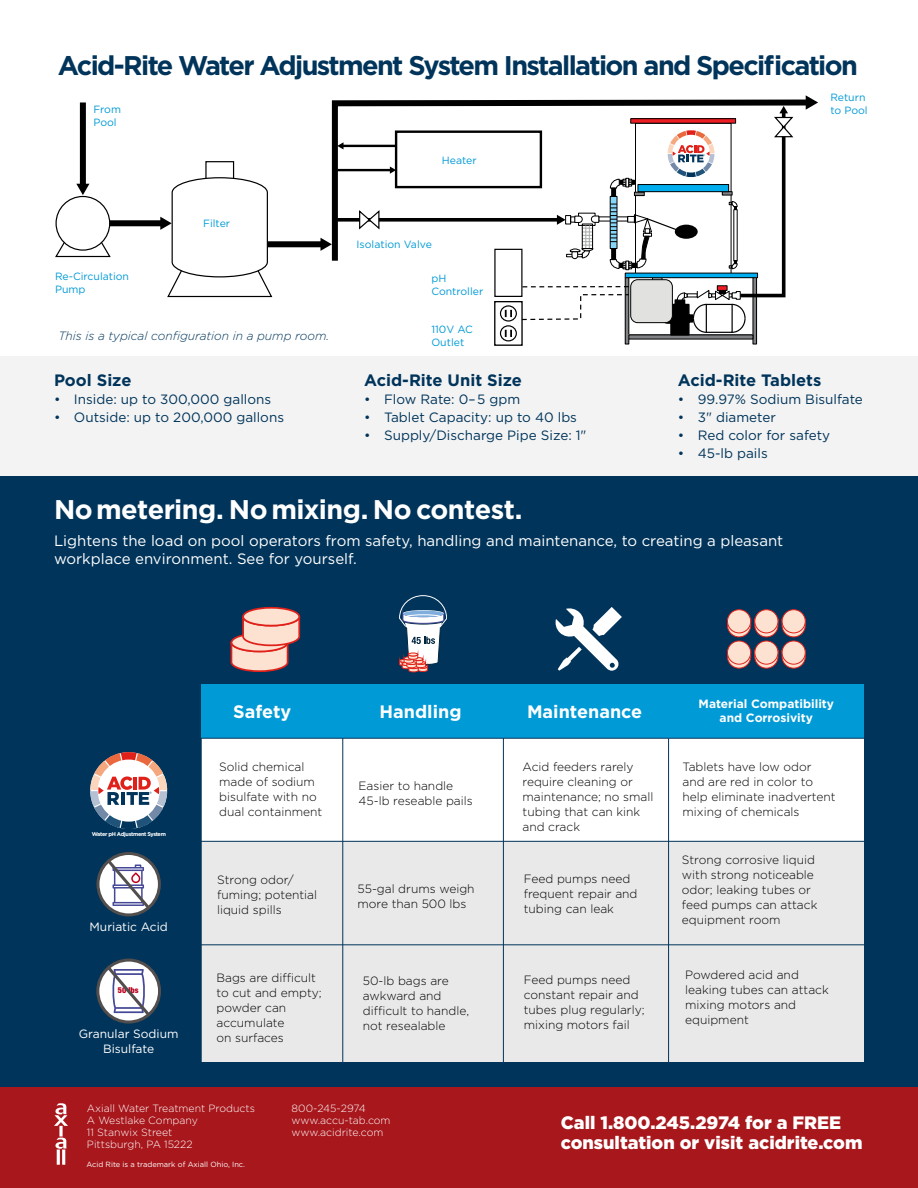
<style>
.page{position:relative;width:918px;height:1188px;background:#fff}
.page>*{position:absolute;margin:0;border:0;box-sizing:border-box;transform-origin:0 0}
.t1{font:700 27px "Gotham";letter-spacing:-.06em;color:#00345a}
.t2{font:700 27px "Gotham";letter-spacing:-.02em;color:#fff}
.t3{font:900 18px/19.5px "Gotham";color:#fff}
.t4{font:700 18px "Gotham";color:#fff}
.t5{font:700 16.5px "Gotham";color:#00345a}
.t6{font:15px/18px "Gotham";color:#fff}
.t7{font:13.5px "Gotham";color:#00345a}
.t8{font:300 12px/15px "Gotham";color:#000}
.t9{font:italic 300 12px "Gotham";color:#00345a}
.t10{font:700 12px/14.4px "Gotham";color:#fff;text-align:center}
.t11{font:12px/14.4px "Gotham";color:#fff;text-align:center}
.t12{font:300 10.5px "Gotham";color:#fff}
.t13{font:10.5px/12.6px "Gotham";color:#009ad6}
.t14{font:900 condensed 8.1px "Helvetica Neue";color:#bb001d}
.t15{font:7.5px "Gotham";color:#fff}
.t16{font:6px "Gotham";color:#00345a}
.t17{font:700 5.55px "Gotham";letter-spacing:-.06em;color:#fff}
.t18{font:3.75px "Gotham";color:#00345a}
</style>
<div class="page">
<div style="left:0;top:476px;width:918px;height:712px;background:#00345a"></div>
<div style="left:625px;top:277px;width:4px;height:67px;border:1px solid #000"></div>
<div style="left:753px;top:277px;width:4px;height:67px;border:1px solid #000"></div>
<svg style="left:629px;top:335px;width:124px;height:4px"></svg>
<svg style="left:55px;top:239px;width:56px;height:19px"></svg>
<div style="left:56px;top:196px;width:54px;height:54px;background:#fff;border-radius:50%"></div>
<div style="left:56px;top:196px;width:54px;height:55px;border:1px solid #000;border-radius:50%"></div>
<div style="left:110px;top:220px;width:52px;height:6px;background:#000"></div>
<div style="left:267px;top:241px;width:55px;height:6px;background:#000"></div>
<svg style="left:321px;top:238px;width:8px;height:13px"></svg>
<div style="left:205px;top:161px;width:29px;height:20px;border:1px solid #000"></div>
<svg style="left:160px;top:177px;width:113px;height:121px"></svg>
<svg style="left:329px;top:97px;width:477px;height:164px"></svg>
<svg style="left:806px;top:95px;width:12px;height:15px"></svg>
<svg style="left:358px;top:209px;width:22px;height:22px"></svg>
<div style="left:80px;top:103px;width:6px;height:83px;background:#000"></div>
<svg style="left:76px;top:184px;width:13px;height:11px"></svg>
<div style="left:494px;top:249px;width:28px;height:48px;border:1px solid #010101"></div>
<div style="left:494px;top:301px;width:29px;height:45px;border:1px solid #010101"></div>
<div style="left:500px;top:305px;width:17px;height:17px;border:1px solid #010101;border-radius:50%"></div>
<svg style="left:505px;top:310px;width:7px;height:7px"></svg>
<div style="left:500px;top:325px;width:17px;height:16px;border:1px solid #010101;border-radius:50%"></div>
<svg style="left:505px;top:330px;width:7px;height:7px"></svg>
<div style="left:0;top:356px;width:918px;height:120px;background:#f3f3f3"></div>
<svg style="left:521px;top:106px;width:274px;height:230px"></svg>
<div style="left:201px;top:684px;width:663px;height:54px;background:#009ad6"></div>
<div style="left:201px;top:738px;width:663px;height:103px;background:#fff"></div>
<div style="left:201px;top:841px;width:663px;height:221px;background:#e9e9e9"></div>
<div style="left:727px;top:610px;width:24px;height:23px;background:#fde2d1;border-radius:50%"></div>
<div style="left:727px;top:609px;width:24px;height:24px;border:1px solid #e0211a;border-radius:50%"></div>
<div style="left:755px;top:610px;width:23px;height:23px;background:#fde2d1;border-radius:50%"></div>
<div style="left:754px;top:609px;width:24px;height:24px;border:1px solid #e0211a;border-radius:50%"></div>
<svg style="left:727px;top:618px;width:79px;height:20px"></svg>
<div style="left:782px;top:610px;width:23px;height:23px;background:#fde2d1;border-radius:50%"></div>
<div style="left:782px;top:609px;width:24px;height:24px;border:1px solid #e0211a;border-radius:50%"></div>
<div style="left:727px;top:641px;width:24px;height:23px;background:#fde2d1;border-radius:50%"></div>
<div style="left:727px;top:641px;width:24px;height:24px;border:1px solid #e0211a;border-radius:50%"></div>
<div style="left:755px;top:641px;width:23px;height:23px;background:#fde2d1;border-radius:50%"></div>
<div style="left:754px;top:641px;width:24px;height:24px;border:1px solid #e0211a;border-radius:50%"></div>
<svg style="left:727px;top:649px;width:79px;height:20px"></svg>
<div style="left:782px;top:641px;width:23px;height:23px;background:#fde2d1;border-radius:50%"></div>
<div style="left:782px;top:641px;width:24px;height:24px;border:1px solid #e0211a;border-radius:50%"></div>
<svg style="left:556px;top:607px;width:66px;height:64px"></svg>
<svg style="left:231px;top:618px;width:69px;height:54px"></svg>
<div style="left:243px;top:608px;width:56px;height:18px;background:#fde2d1;border-radius:50%"></div>
<div style="left:242px;top:607px;width:58px;height:19px;border:2px solid #e0211a;border-radius:50%"></div>
<svg style="left:399px;top:595px;width:48px;height:77px"></svg>
<svg style="left:98px;top:853px;width:61px;height:62px"></svg>
<div style="left:96px;top:852px;width:65px;height:64px;border:3px solid #534e4e;border-radius:50%"></div>
<svg style="left:104px;top:857px;width:49px;height:55px;background:#c6c5d1"></svg>
<svg style="left:98px;top:960px;width:62px;height:62px"></svg>
<div style="left:96px;top:959px;width:65px;height:65px;border:3px solid #534e4e;border-radius:50%"></div>
<svg style="left:104px;top:963px;width:49px;height:56px;background:#c9cbd5"></svg>
<hr style="left:343px;top:738px;width:1px;height:329px;background:#00345a">
<hr style="left:201px;top:738px;width:1px;height:326px;background:#00345a">
<hr style="left:503px;top:738px;width:1px;height:326px;background:#00345a">
<hr style="left:668px;top:738px;width:1px;height:326px;background:#00345a">
<svg style="left:90px;top:752px;width:77px;height:77px"></svg>
<hr style="left:50px;top:945px;width:814px;height:1px;background:#00345a">
<hr style="left:50px;top:841px;width:821px;height:1px;background:#00345a">
<hr style="left:50px;top:738px;width:821px;height:1px;background:#00345a">
<div style="left:0;top:1088px;width:918px;height:100px;background:#a7171c"></div>
<svg style="left:54px;top:1103px;width:14px;height:62px"></svg>
<p class="t1" style="left:58px;top:49px;width:802px">Acid-Rite Water Adjustment System Installation and Specification</p>
<p class="t13" style="left:93px;top:103px;width:29px">From</p>
<p class="t13" style="left:93px;top:116px;width:25px">Pool</p>
<p class="t13" style="left:55px;top:270px;width:76px">Re-Circulation<br>Pump</p>
<p class="t13" style="left:203px;top:217px;width:28px">Filter</p>
<p class="t9" style="left:58px;top:329px;width:272px">This is a typical configuration in a pump room.</p>
<p class="t5" style="left:54px;top:371px;width:79px">Pool Size</p>
<p class="t7" style="left:54px;top:392px;width:219px">• Inside: up to 300,000 gallons</p>
<p class="t7" style="left:54px;top:410px;width:232px">• Outside: up to 200,000 gallons</p>
<p class="t13" style="left:442px;top:153px;width:36px">Heater</p>
<p class="t13" style="left:357px;top:237px;width:77px">Isolation Valve</p>
<p class="t13" style="left:431px;top:272px;width:53px">pH<br>Controller</p>
<p class="t13" style="left:431px;top:323px;width:43px">110V AC<br>Outlet</p>
<p class="t5" style="left:364px;top:371px;width:159px">Acid-Rite Unit Size</p>
<p class="t7" style="left:364px;top:392px;width:158px">• Flow Rate: 0–5 gpm</p>
<p class="t7" style="left:364px;top:410px;width:214px">• Tablet Capacity: up to 40 lbs</p>
<p class="t7" style="left:364px;top:428px;width:224px">• Supply/Discharge Pipe Size: 1"</p>
<p class="t18" style="left:704px;top:153px;width:3px">®</p>
<p class="t13" style="left:830px;top:91px;width:37px">Return</p>
<p class="t13" style="left:830px;top:103px;width:39px">to Pool</p>
<p class="t5" style="left:678px;top:371px;width:145px">Acid-Rite Tablets</p>
<p class="t7" style="left:678px;top:392px;width:187px">• 99.97% Sodium Bisulfate</p>
<p class="t7" style="left:678px;top:410px;width:100px">• 3" diameter</p>
<p class="t7" style="left:678px;top:428px;width:154px">• Red color for safety</p>
<p class="t7" style="left:678px;top:446px;width:91px">• 45-lb pails</p>
<p class="t2" style="left:54px;top:494px;width:470px">No metering. No mixing. No contest.</p>
<p class="t6" style="left:54px;top:531px;width:731px">Lightens the load on pool operators from safety, handling and maintenance, to creating a pleasant workplace environment. See for yourself.</p>
<p class="t16" style="left:149px;top:790px;width:4px">®</p>
<p class="t17" style="left:92px;top:830px;width:76px">Water pH Adjustment System</p>
<p class="t11" style="left:90px;top:919px;width:80px">Muriatic Acid</p>
<p class="t14" style="left:118px;top:984px;width:22px">50 lbs</p>
<p class="t11" style="left:79px;top:1027px;width:101px">Granular Sodium<br>Bisulfate</p>
<p class="t4" style="left:233px;top:702px;width:60px">Safety</p>
<p class="t4" style="left:380px;top:702px;width:83px">Handling</p>
<p class="t4" style="left:527px;top:702px;width:117px">Maintenance</p>
<p class="t10" style="left:699px;top:696px;width:137px">Material Compatibility and Corrosivity</p>
<p class="t8" style="left:219px;top:759px;width:105px">Solid chemical made of sodium bisulfate with no dual containment</p>
<p class="t8" style="left:523px;top:759px;width:132px">Acid feeders rarely require cleaning or maintenance; no small tubing that can kink and crack</p>
<p class="t8" style="left:683px;top:759px;width:155px">Tablets have low odor and are red in color to help eliminate inadvertent mixing of chemicals</p>
<p class="t8" style="left:359px;top:778px;width:116px">Easier to handle<br>45-lb reseable pails</p>
<p class="t8" style="left:217px;top:872px;width:102px">Strong odor/ fuming; potential liquid spills</p>
<p class="t8" style="left:357px;top:881px;width:119px">55-gal drums weigh more than 500 lbs</p>
<p class="t8" style="left:524px;top:871px;width:115px">Feed pumps need frequent repair and tubing can leak</p>
<p class="t8" style="left:682px;top:852px;width:137px">Strong corrosive liquid with strong noticeable odor; leaking tubes or feed pumps can attack equipment room</p>
<p class="t8" style="left:217px;top:970px;width:107px">Bags are difficult to cut and empty; powder can accumulate<br>on surfaces</p>
<p class="t8" style="left:363px;top:973px;width:108px">50-lb bags are awkward and difficult to handle, not resealable</p>
<p class="t8" style="left:524px;top:972px;width:122px">Feed pumps need constant repair and tubes plug regularly; mixing motors fail</p>
<p class="t8" style="left:685px;top:967px;width:145px">Powdered acid and leaking tubes can attack mixing motors and equipment</p>
<p class="t12" style="left:87px;top:1103px;width:169px">Axiall Water Treatment Products</p>
<p class="t12" style="left:87px;top:1115px;width:113px">A Westlake Company</p>
<p class="t12" style="left:87px;top:1127px;width:87px">11 Stanwix Street</p>
<p class="t12" style="left:87px;top:1139px;width:107px">Pittsburgh, PA 15222</p>
<p class="t15" style="left:86px;top:1160px;width:160px">Acid Rite is a trademark of Axiall Ohio, Inc.</p>
<p class="t12" style="left:292px;top:1103px;width:76px">800-245-2974</p>
<p class="t12" style="left:292px;top:1115px;width:100px">www.accu-tab.com</p>
<p class="t12" style="left:292px;top:1127px;width:93px">www.acidrite.com</p>
<p class="t3" style="left:561px;top:1113px;width:303px">Call 1.800.245.2974 for a FREE consultation or visit acidrite.com</p>
</div>
